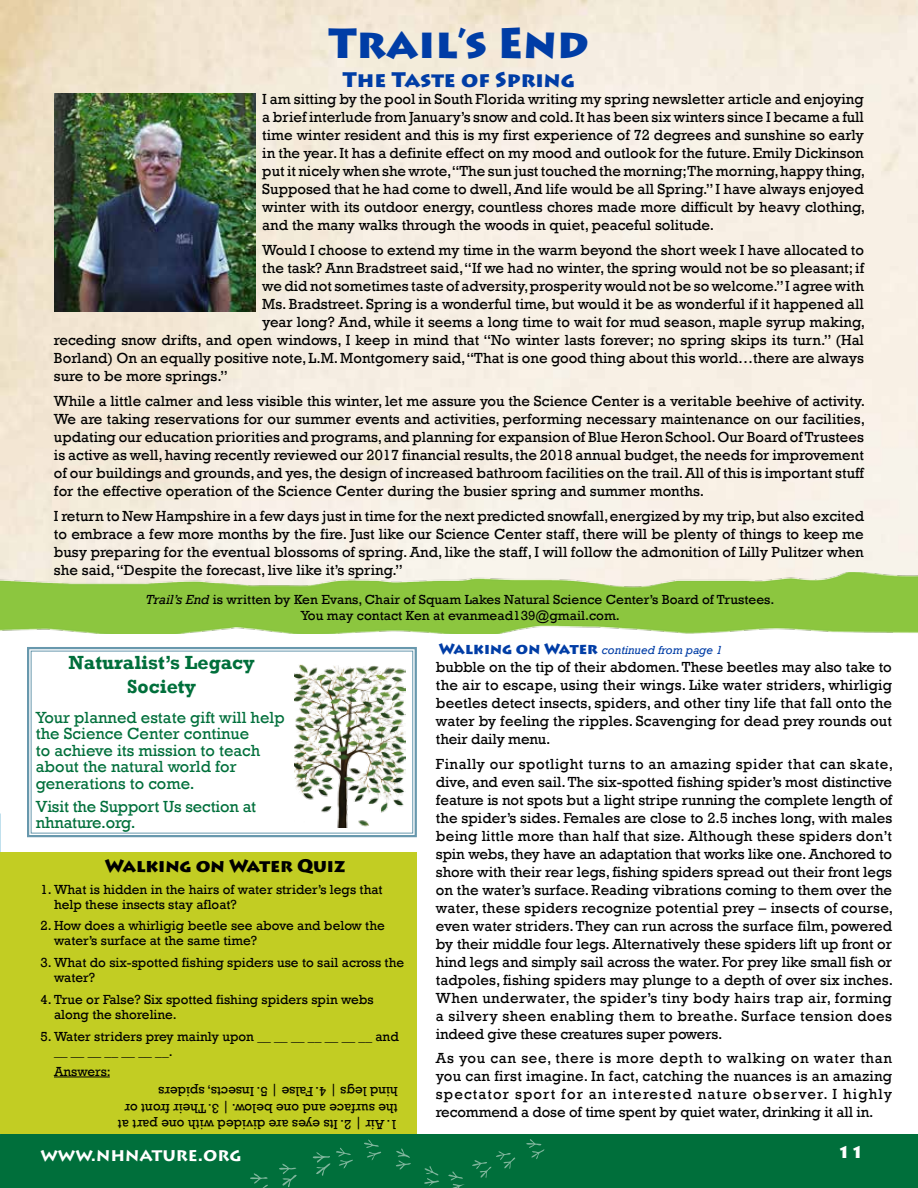
<style>
.page{position:relative;width:918px;height:1188px;background:#fff}
.page>*{position:absolute;margin:0;border:0;box-sizing:border-box;transform-origin:0 0}
.t1{font:900 42px "Lithos Pro";color:#003da6}
.t2{font:900 21px "Lithos Pro";color:#003da6}
.t3{font:700 19.5px/23.4px "Rockwell";color:#006f3b;text-align:center}
.t4{font:900 18px "Lithos Pro";letter-spacing:-.01em;color:#000}
.t5{font:700 18px "Lithos Pro";color:#fff}
.t6{font:16.5px/16.5px "Rockwell";color:#006f3b}
.t7{font:900 16.5px "Lithos Pro";color:#fff}
.t8{font:15px/18px "Rockwell";color:#000;text-align:justify}
.t9{font:13.5px/15px "Rockwell";color:#000}
.t10{font:italic 12px "Rockwell";color:#003da6}
.s1{font-style:italic}
.s2{font-family:"Lithos Pro";font-weight:900;font-style:normal;font-size:15px}
</style>
<div class="page">
<div style="left:0;top:1134px;width:918px;height:54px;background:#006f3b"></div>
<svg style="left:526px;top:1139px;width:19px;height:20px"></svg>
<svg style="left:448px;top:1151px;width:68px;height:37px"></svg>
<svg style="left:424px;top:1166px;width:15px;height:20px"></svg>
<svg style="left:396px;top:1148px;width:15px;height:22px"></svg>
<svg style="left:364px;top:1139px;width:17px;height:21px"></svg>
<svg style="left:313px;top:1148px;width:40px;height:28px"></svg>
<svg style="left:250px;top:1173px;width:18px;height:15px"></svg>
<svg style="left:279px;top:1163px;width:18px;height:24px"></svg>
<img style="left:0;top:0;width:918px;height:573px">
<img style="left:0;top:573px;width:918px;height:60px">
<div style="left:0;top:852px;width:417px;height:282px;background:#c2cd23"></div>
<img style="left:55px;top:93px;width:201px;height:218px">
<hr style="left:54px;top:1077px;width:56px;height:1px;background:#000">
<svg style="left:27px;top:647px;width:390px;height:191px"></svg>
<div style="left:31px;top:651px;width:382px;height:182px;border:1px solid #6898ad"></div>
<img style="left:294px;top:664px;width:111px;height:163px">
<h1 class="t1" style="left:329px;top:17px;width:262px">Trail’s End</h1>
<h2 class="t2" style="left:343px;top:67px;width:234px">The Taste of Spring</h2>
<p class="t8" style="left:262px;top:91px;width:604px">I am sitting by the pool in South Florida writing my spring newsletter article and enjoying a brief interlude from January’s snow and cold. It has been six winters since I became a full time winter resident and this is my first experience of 72 degrees and sunshine so early in the year. It has a definite effect on my mood and outlook for the future. Emily Dickinson put it nicely when she wrote, “The sun just touched the morning; The morning, happy thing, Supposed that he had come to dwell, And life would be all Spring.” I have always enjoyed winter with its outdoor energy, countless chores made more difficult by heavy clothing, and the many walks through the woods in quiet, peaceful solitude.</p>
<p class="t8" style="left:262px;top:241px;width:603px">Would I choose to extend my time in the warm beyond the short week I have allocated to</p>
<p class="t8" style="left:262px;top:259px;width:603px">the task? Ann Bradstreet said, “If we had no winter, the spring would not be so pleasant; if</p>
<p class="t8" style="left:262px;top:277px;width:603px">we did not sometimes taste of adversity, prosperity would not be so welcome.” I agree with</p>
<p class="t8" style="left:262px;top:295px;width:603px">Ms. Bradstreet. Spring is a wonderful time, but would it be as wonderful if it happened all</p>
<p class="t8" style="left:262px;top:313px;width:604px">year long? And, while it seems a long time to wait for mud season, maple syrup making,</p>
<p class="t8" style="left:54px;top:331px;width:812px">receding snow drifts, and open windows, I keep in mind that “No winter lasts forever; no spring skips its turn.” (Hal</p>
<p class="t8" style="left:54px;top:349px;width:812px">Borland) On an equally positive note, L.M. Montgomery said, “That is one good thing about this world…there are always</p>
<p class="t8" style="left:54px;top:367px;width:175px">sure to be more springs.”</p>
<p class="t8" style="left:54px;top:392px;width:813px">While a little calmer and less visible this winter, let me assure you the Science Center is a veritable beehive of activity.<br>We are taking reservations for our summer events and activities, performing necessary maintenance on our facilities, updating our education priorities and programs, and planning for expansion of Blue Heron School. Our Board of Trustees is active as well, having recently reviewed our 2017 financial results, the 2018 annual budget, the needs for improvement of our buildings and grounds, and yes, the design of increased bathroom facilities on the trail. All of this is important stuff for the effective operation of the Science Center during the busier spring and summer months.</p>
<p class="t8" style="left:54px;top:507px;width:812px">I return to New Hampshire in a few days just in time for the next predicted snowfall, energized by my trip, but also excited to embrace a few more months by the fire. Just like our Science Center staff, there will be plenty of things to keep me busy preparing for the eventual blossoms of spring. And, like the staff, I will follow the admonition of Lilly Pulitzer when she said, “Despite the forecast, live like it’s spring.”</p>
<p class="t9" style="left:146px;top:592px;width:630px;line-height:16.2px;text-align:center"><span class="s1">Trail’s End</span> is written by Ken Evans, Chair of Squam Lakes Natural Science Center’s Board of Trustees.<br>You may contact Ken at evanmead139@gmail.com.</p>
<h3 class="t3" style="left:69px;top:651px;width:188px">Naturalist’s Legacy<br>Society</h3>
<p class="t6" style="left:36px;top:709px;width:250px">Your planned estate gift will help the Science Center continue<br>to achieve its mission to teach about the natural world for generations to come.</p>
<p class="t6" style="left:36px;top:798px;width:222px">Visit the Support Us section at nhnature.org.</p>
<p class="t4" style="left:105px;top:854px;width:242px">Walking on Water Quiz</p>
<p class="t9" style="left:54px;top:882px;width:330px;text-indent:-14px">1. What is hidden in the hairs of water strider’s legs that help these insects stay afloat?</p>
<p class="t9" style="left:54px;top:919px;width:332px;text-indent:-14px">2. How does a whirligig beetle see above and below the water’s surface at the same time?</p>
<p class="t9" style="left:54px;top:955px;width:352px;text-indent:-14px">3. What do six-spotted fishing spiders use to sail across the water?</p>
<p class="t9" style="left:54px;top:992px;width:321px;text-indent:-14px">4. True or False? Six spotted fishing spiders spin webs along the shoreline.</p>
<p class="t9" style="left:54px;top:1029px;width:346px;text-indent:-14px">5. Water striders prey mainly upon __ __ __ __ __ __ __ and __ __ __ __ __ __ __.</p>
<p class="t9" style="left:54px;top:1064px;width:58px">Answers:</p>
<p class="t9" style="left:398px;top:1133px;width:282px;line-height:16.5px;rotate:-180deg">1. Air | 2. Its eyes are divided with one part at the surface and one below. | 3. Their front or hind legs | 4. False | 5. Insects, spiders</p>
<p class="t10" style="left:439px;top:643px;width:285px"><span class="s2">Walking on Water</span> continued from page 1</p>
<p class="t8" style="left:436px;top:658px;width:458px">bubble on the tip of their abdomen. These beetles may also take to the air to escape, using their wings. Like water striders, whirligig beetles detect insects, spiders, and other tiny life that fall onto the water by feeling the ripples. Scavenging for dead prey rounds out their daily menu.</p>
<p class="t8" style="left:436px;top:755px;width:459px">Finally our spotlight turns to an amazing spider that can skate, dive, and even sail. The six-spotted fishing spider’s most distinctive feature is not spots but a light stripe running the complete length of the spider’s sides. Females are close to 2.5 inches long, with males being little more than half that size. Although these spiders don’t spin webs, they have an adaptation that works like one. Anchored to shore with their rear legs, fishing spiders spread out their front legs on the water’s surface. Reading vibrations coming to them over the water, these spiders recognize potential prey – insects of course, even water striders. They can run across the surface film, powered by their middle four legs. Alternatively these spiders lift up front or hind legs and simply sail across the water. For prey like small fish or tadpoles, fishing spiders may plunge to a depth of over six inches.<br>When underwater, the spider’s tiny body hairs trap air, forming a silvery sheen enabling them to breathe. Surface tension does indeed give these creatures super powers.</p>
<p class="t8" style="left:436px;top:1050px;width:458px">As you can see, there is more depth to walking on water than you can first imagine. In fact, catching the nuances is an amazing spectator sport for an interested nature observer. I highly recommend a dose of time spent by quiet water, drinking it all in.</p>
<p class="t5" style="left:40px;top:1144px;width:202px">WWW.NHNATURE.ORG</p>
<p class="t7" style="left:837px;top:1142px;width:28px">11</p>
</div>
